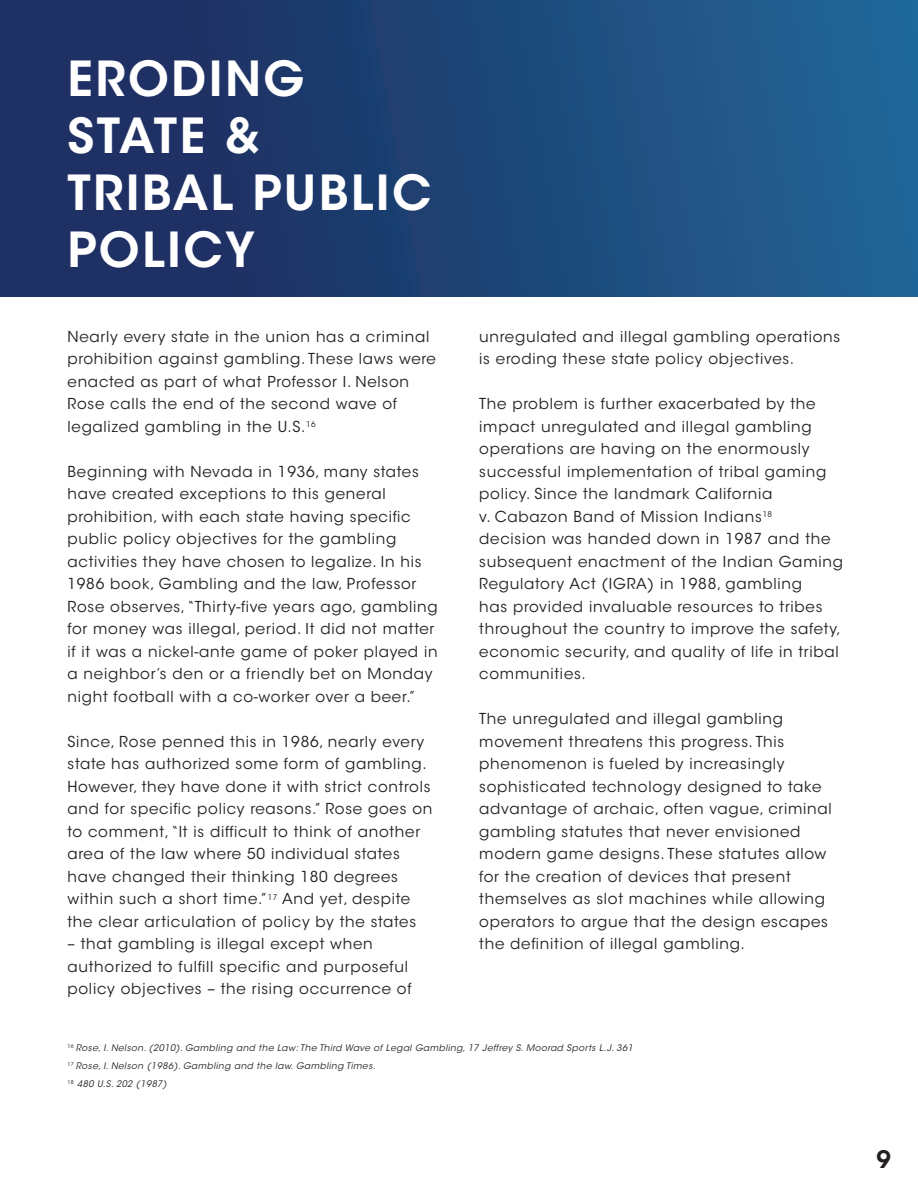
<style>
.page{position:relative;width:918px;height:1188px;background:#fff}
.page>*{position:absolute;margin:0;border:0;box-sizing:border-box;transform-origin:0 0}
.t1{font:600 48px/57px "ITC Avant Garde Std";letter-spacing:.05em;color:#fff}
.t2{font:600 24px "ITC Avant Garde Std";color:#231f20}
.t3{font:15px/22.5px "ITC Avant Garde Std";letter-spacing:.05em;color:#231f20}
.t4{font:italic 9px "ITC Avant Garde Std";letter-spacing:.05em;color:#231f20}
</style>
<div class="page">
<div style="left:0;top:0;width:918px;height:297px;background:linear-gradient(to right,#1d275a,#206494)"></div>
<p class="t1" style="left:68px;top:49px;width:365px">ERODING<br>STATE &amp;<br>TRIBAL PUBLIC<br>POLICY</p>
<p class="t3" style="left:68px;top:325px;width:370px">Nearly every state in the union has a criminal prohibition against gambling. These laws were enacted as part of what Professor I. Nelson Rose calls the end of the second wave of legalized gambling in the U.S.<sup>16</sup></p>
<p class="t3" style="left:68px;top:460px;width:372px">Beginning with Nevada in 1936, many states have created exceptions to this general prohibition, with each state having specific public policy objectives for the gambling activities they have chosen to legalize. In his 1986 book, Gambling and the law, Professor Rose observes, “Thirty-five years ago, gambling for money was illegal, period. It did not matter if it was a nickel-ante game of poker played in a neighbor’s den or a friendly bet on Monday night football with a co-worker over a beer.”</p>
<p class="t3" style="left:68px;top:730px;width:366px">Since, Rose penned this in 1986, nearly every state has authorized some form of gambling.<br>However, they have done it with strict controls and for specific policy reasons.” Rose goes on to comment, “It is difficult to think of another area of the law where 50 individual states have changed their thinking 180 degrees within such a short time.”<sup>17</sup> And yet, despite the clear articulation of policy by the states</p>
<p class="t3" style="left:68px;top:933px;width:346px">– that gambling is illegal except when authorized to fulfill specific and purposeful policy objectives – the rising occurrence of</p>
<p class="t3" style="left:479px;top:325px;width:363px">unregulated and illegal gambling operations is eroding these state policy objectives.</p>
<p class="t3" style="left:479px;top:393px;width:365px">The problem is further exacerbated by the impact unregulated and illegal gambling operations are having on the enormously successful implementation of tribal gaming policy. Since the landmark California<br>v. Cabazon Band of Mission Indians<sup>18<br></sup>decision was handed down in 1987 and the subsequent enactment of the Indian Gaming Regulatory Act (IGRA) in 1988, gambling<br>has provided invaluable resources to tribes throughout the country to improve the safety, economic security, and quality of life in tribal communities.</p>
<p class="t3" style="left:479px;top:708px;width:354px">The unregulated and illegal gambling movement threatens this progress. This phenomenon is fueled by increasingly sophisticated technology designed to take advantage of archaic, often vague, criminal gambling statutes that never envisioned modern game designs. These statutes allow for the creation of devices that present themselves as slot machines while allowing operators to argue that the design escapes the definition of illegal gambling.</p>
<p class="t4" style="left:68px;top:1042px;width:567px"><sup>16</sup> Rose, I. Nelson. (2010). Gambling and the Law: The Third Wave of Legal Gambling, 17 Jeffrey S. Moorad Sports L.J. 361</p>
<p class="t4" style="left:68px;top:1060px;width:309px"><sup>17</sup> Rose, I. Nelson (1986). Gambling and the law. Gambling Times.</p>
<p class="t4" style="left:68px;top:1078px;width:101px"><sup>18</sup> 480 U.S. 202 (1987)</p>
<h2 class="t2" style="left:877px;top:1144px;width:16px">9</h2>
</div>
